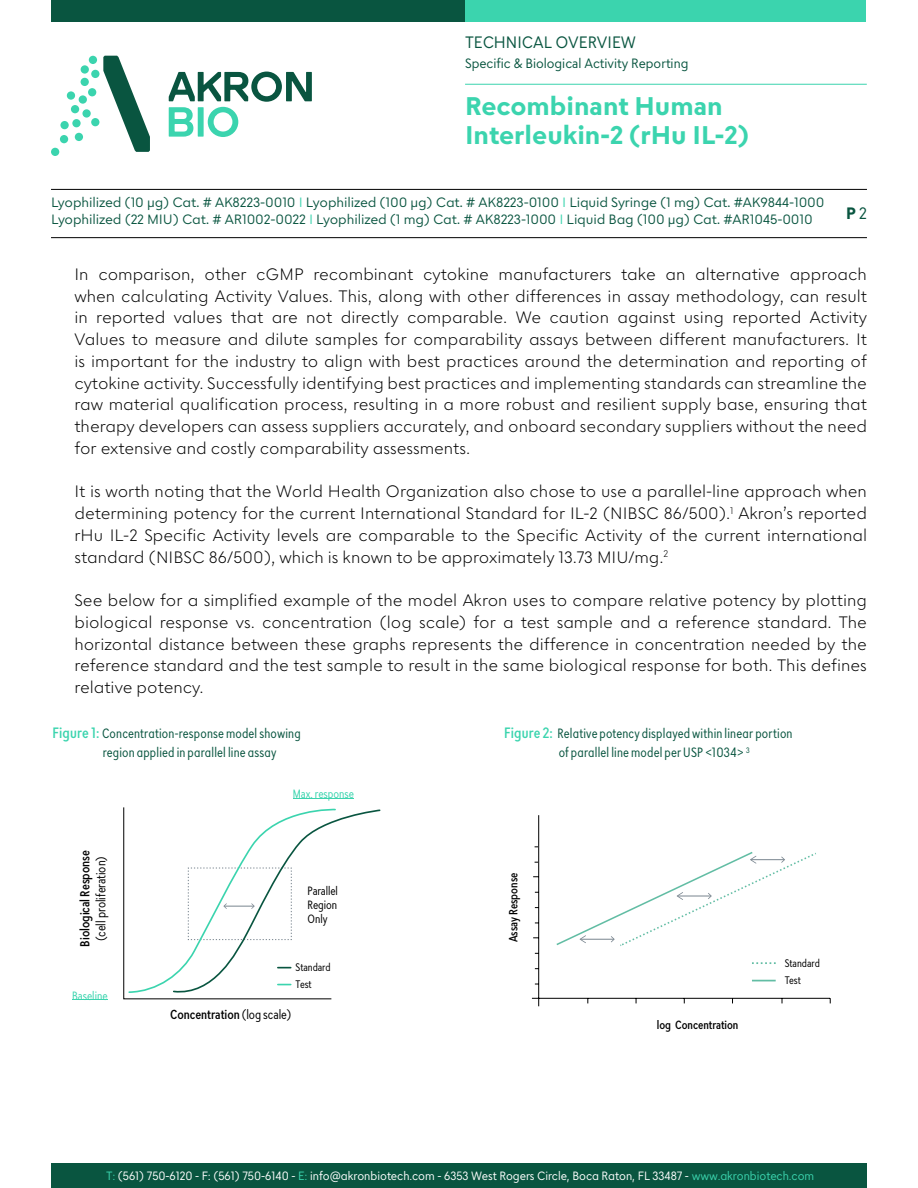
<style>
.page{position:relative;width:918px;height:1188px;background:#fff}
.page>*{position:absolute;margin:0;border:0;box-sizing:border-box;transform-origin:0 0}
.t1{font:700 25.5px/28.5px "Escalatorv 0.15 Text";color:#3bd4ae}
.t2{font:300 16.5px/21.8px "Escalatorv 0.16 Text";color:#000;text-align:justify}
.t3{font:16.5px "Escalator B12 Narrow";color:#095540}
.t4{font:700 16.5px "Escalator B12 Narrow";color:#095540}
.t5{font:13.5px/16.5px "Escalatorv 0.16 Text";letter-spacing:-.01em;color:#095540}
.t6{font:13.5px/19.5px "Escalator B12 Cond";letter-spacing:.015em;color:#095540}
.t7{font:13.5px "Escalator B12 Narrow";color:#095540}
.t8{font:600 13.05px "Escalator B12 Cond";color:#000}
.t9{font:13.05px "Escalator B12 Cond";color:#000}
.t10{font:12px "Escalator B12 Narrow";color:#fff}
.t11{font:12px "Escalator B12 Cond";color:#3bd4ae}
.t12{font:12px/14.4px "Escalator B12 Cond";color:#000;text-align:justify}
.t13{font:600 11.85px "Escalator B12 Cond";color:#000}
.t14{font:10.95px/16.6px "Escalator B12 Cond";color:#000}
.s1{color:#3bd4ae}
.s2{font-weight:400}
.s3{font-weight:600;font-size:15px;color:#3bd4ae}
</style>
<div class="page">
<hr style="left:465px;top:84px;width:402px;height:1px;background:#3bd4ae">
<div style="left:452px;top:0;width:414px;height:21px;background:#3bd4ae"></div>
<div style="left:51px;top:0;width:414px;height:21px;background:#095540"></div>
<div style="left:51px;top:1164px;width:816px;height:24px;background:#095540"></div>
<svg style="left:169px;top:72px;width:143px;height:65px"></svg>
<svg style="left:103px;top:56px;width:47px;height:96px"></svg>
<div style="left:89px;top:56px;width:8px;height:8px;background:#3bd4ae;border-radius:50%"></div>
<div style="left:91px;top:70px;width:8px;height:8px;background:#3bd4ae;border-radius:50%"></div>
<div style="left:81px;top:65px;width:8px;height:9px;background:#3bd4ae;border-radius:50%"></div>
<div style="left:81px;top:78px;width:8px;height:8px;background:#3bd4ae;border-radius:50%"></div>
<div style="left:88px;top:88px;width:8px;height:8px;background:#3bd4ae;border-radius:50%"></div>
<div style="left:79px;top:95px;width:8px;height:9px;background:#3bd4ae;border-radius:50%"></div>
<div style="left:67px;top:91px;width:8px;height:9px;background:#3bd4ae;border-radius:50%"></div>
<div style="left:71px;top:105px;width:8px;height:8px;background:#3bd4ae;border-radius:50%"></div>
<div style="left:82px;top:109px;width:9px;height:9px;background:#3bd4ae;border-radius:50%"></div>
<div style="left:91px;top:118px;width:8px;height:8px;background:#3bd4ae;border-radius:50%"></div>
<div style="left:72px;top:119px;width:9px;height:8px;background:#3bd4ae;border-radius:50%"></div>
<div style="left:60px;top:121px;width:9px;height:8px;background:#3bd4ae;border-radius:50%"></div>
<div style="left:60px;top:135px;width:8px;height:8px;background:#3bd4ae;border-radius:50%"></div>
<div style="left:51px;top:148px;width:8px;height:8px;background:#3bd4ae;border-radius:50%"></div>
<div style="left:75px;top:133px;width:8px;height:8px;background:#3bd4ae;border-radius:50%"></div>
<hr style="left:51px;top:189px;width:816px;height:1px;background:#000">
<hr style="left:51px;top:237px;width:816px;height:1px;background:#000">
<hr style="left:72px;top:999px;width:36px;height:1px;background:#3bd4ae">
<svg style="left:293px;top:798px;width:25px;height:1px"></svg>
<hr style="left:318px;top:798px;width:36px;height:1px;background:#3bd4ae">
<svg style="left:123px;top:807px;width:258px;height:193px"></svg>
<hr style="left:538px;top:815px;width:1px;height:191px;background:#000">
<hr style="left:532px;top:998px;width:298px;height:1px;background:#000">
<svg style="left:556px;top:851px;width:260px;height:95px"></svg>
<svg style="left:752px;top:962px;width:24px;height:2px"></svg>
<svg style="left:752px;top:980px;width:24px;height:1px"></svg>
<p class="t3" style="left:465px;top:32px;width:172px">TECHNICAL OVERVIEW</p>
<p class="t7" style="left:465px;top:55px;width:225px">Specific &amp; Biological Activity Reporting</p>
<h1 class="t1" style="left:465px;top:92px;width:286px">Recombinant Human<br>Interleukin-2 (rHu IL-2)</h1>
<p class="t5" style="left:51px;top:194px;width:775px">Lyophilized (10 µg) Cat. # AK8223-0010 <span class="s1">I</span> Lyophilized (100 µg) Cat. # AK8223-0100 <span class="s1">I</span> Liquid Syringe (1 mg) Cat. #AK9844-1000<br>Lyophilized (22 MIU) Cat. # AR1002-0022 <span class="s1">I</span> Lyophilized (1 mg) Cat. # AK8223-1000 <span class="s1">I</span> Liquid Bag (100 μg) Cat. #AR1045-0010</p>
<p class="t4" style="left:846px;top:203px;width:22px">P <span class="s2">2</span></p>
<p class="t2" style="left:74px;top:263px;width:794px">In comparison, other cGMP recombinant cytokine manufacturers take an alternative approach when calculating Activity Values. This, along with other differences in assay methodology, can result in reported values that are not directly comparable. We caution against using reported Activity Values to measure and dilute samples for comparability assays between different manufacturers. It is important for the industry to align with best practices around the determination and reporting of cytokine activity. Successfully identifying best practices and implementing standards can streamline the raw material qualification process, resulting in a more robust and resilient supply base, ensuring that therapy developers can assess suppliers accurately, and onboard secondary suppliers without the need for extensive and costly comparability assessments.</p>
<p class="t2" style="left:74px;top:481px;width:794px">It is worth noting that the World Health Organization also chose to use a parallel-line approach when determining potency for the current International Standard for IL-2 (NIBSC 86/500).<sup>1</sup> Akron’s reported rHu IL-2 Specific Activity levels are comparable to the Specific Activity of the current international standard (NIBSC 86/500), which is known to be approximately 13.73 MIU/mg.<sup>2</sup></p>
<p class="t2" style="left:74px;top:589px;width:794px">See below for a simplified example of the model Akron uses to compare relative potency by plotting biological response vs. concentration (log scale) for a test sample and a reference standard. The horizontal distance between these graphs represents the difference in concentration needed by the reference standard and the test sample to result in the same biological response for both. This defines relative potency.</p>
<p class="t6" style="left:103px;top:723px;width:199px;text-indent:-50px"><span class="s3">Figure 1:</span> Concentration-response model showing region applied in parallel line assay</p>
<p class="t8" style="left:77px;top:947px;width:98px;rotate:-90deg">Biological Response</p>
<p class="t9" style="left:93px;top:941px;width:86px;rotate:-90deg">(cell proliferation)</p>
<p class="t11" style="left:72px;top:988px;width:37px">Baseline</p>
<p class="t11" style="left:293px;top:786px;width:63px">Max. response</p>
<p class="t12" style="left:307px;top:883px;width:32px">Parallel Region Only</p>
<p class="t14" style="left:296px;top:959px;width:37px">Standard<br>Test</p>
<p class="t8" style="left:170px;top:1006px;width:123px">Concentration <span class="s2">(log scale)</span></p>
<p class="t6" style="left:559px;top:723px;width:235px;text-indent:-54px"><span class="s3">Figure 2:</span> Relative potency displayed within linear portion of parallel line model per USP &lt;1034&gt; <sup>3</sup></p>
<p class="t13" style="left:506px;top:942px;width:71px;rotate:-90deg">Assay Response</p>
<p class="t13" style="left:657px;top:1018px;width:83px">log Concentration</p>
<p class="t14" style="left:785px;top:954px;width:37px">Standard<br>Test</p>
<p class="t10" style="left:106px;top:1168px;width:710px"><span class="s1">T:</span> (561) 750-6120 - F: (561) 750-6140 - <span class="s1">E:</span> info@akronbiotech.com - 6353 West Rogers Circle, Boca Raton, FL 33487 - <span class="s1">www.akronbiotech.com</span></p>
</div>
